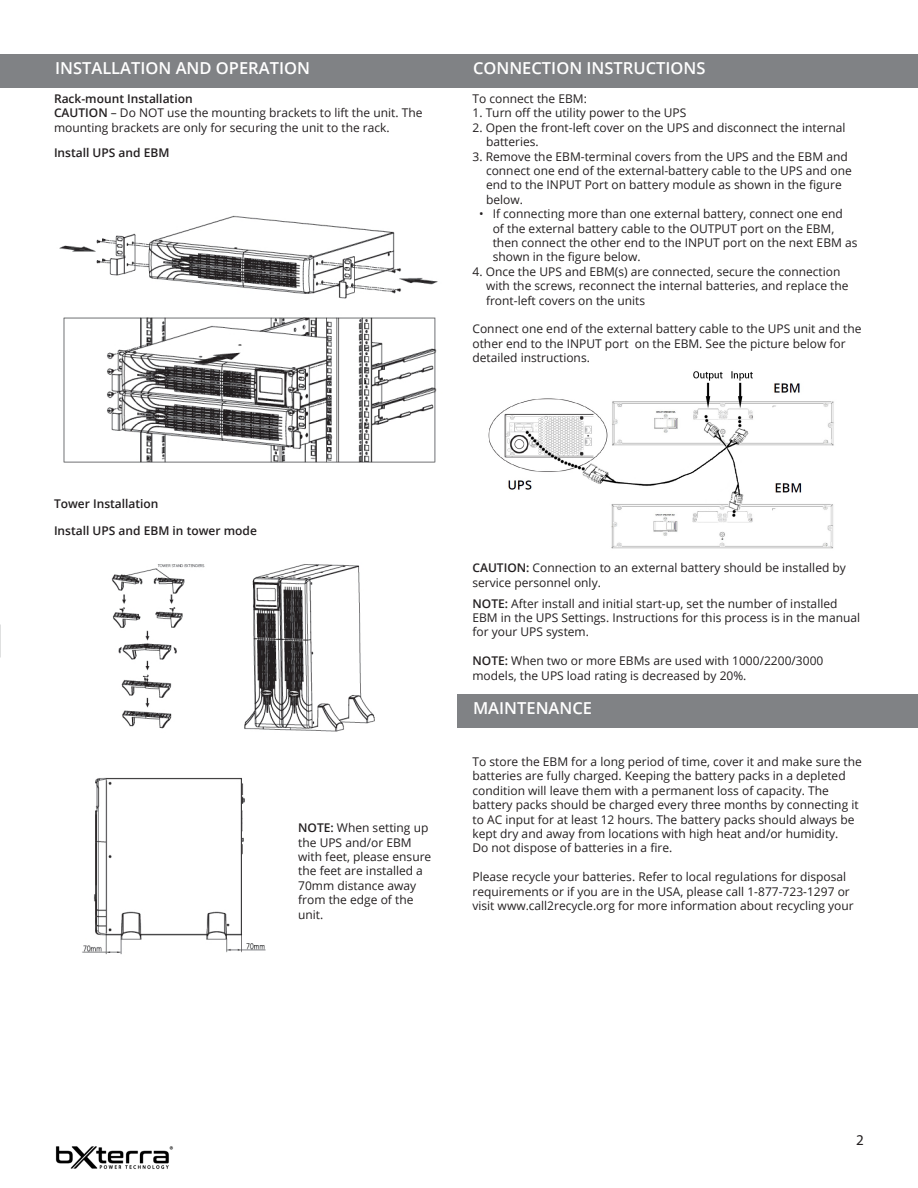
<style>
.page{position:relative;width:918px;height:1188px;background:#fff}
.page>*{position:absolute;margin:0;border:0;box-sizing:border-box;transform-origin:0 0}
.t1{font:600 16.5px "Open Sans";color:#fff}
.t2{font:15px "Myriad Pro";color:#231f20}
.Body_Text{font:12px/14.4px "Open Sans";color:#231f20}
.Body_Text-2{font:600 12px "Open Sans";color:#231f20}
.s1{font-weight:600}
</style>
<div class="page">
<div style="left:0;top:54px;width:459px;height:33px;background:#808285"></div>
<img style="left:59px;top:215px;width:379px;height:84px">
<img style="left:111px;top:564px;width:264px;height:168px">
<img style="left:82px;top:777px;width:184px;height:178px">
<div style="left:458px;top:54px;width:460px;height:33px;background:#808285"></div>
<div style="left:458px;top:694px;width:460px;height:34px;background:#808285"></div>
<img style="left:488px;top:371px;width:346px;height:178px">
<img style="left:63px;top:317px;width:374px;height:146px">
<img style="left:55px;top:1146px;width:118px;height:23px">
<p class="t1" style="left:55px;top:57px;width:256px">INSTALLATION AND OPERATION</p>
<p class="Body_Text-2" style="left:54px;top:90px;width:140px">Rack-mount Installation</p>
<p class="Body_Text" style="left:54px;top:106px;width:370px"><span class="s1">CAUTION</span> – Do NOT use the mounting brackets to lift the unit. The mounting brackets are only for securing the unit to the rack.</p>
<p class="Body_Text-2" style="left:54px;top:145px;width:117px">Install UPS and EBM</p>
<p class="t1" style="left:473px;top:57px;width:234px">CONNECTION INSTRUCTIONS</p>
<p class="Body_Text" style="left:472px;top:91px;width:116px">To connect the EBM:</p>
<p class="Body_Text" style="left:472px;top:106px;width:215px">1. Turn off the utility power to the UPS</p>
<p class="Body_Text" style="left:486px;top:120px;width:361px;text-indent:-14px">2. Open the front-left cover on the UPS and disconnect the internal batteries.</p>
<p class="Body_Text" style="left:486px;top:149px;width:367px;text-indent:-14px">3. Remove the EBM-terminal covers from the UPS and the EBM and connect one end of the external-battery cable to the UPS and one end to the INPUT Port on battery module as shown in the figure below.</p>
<p class="Body_Text" style="left:493px;top:206px;width:366px;text-indent:-14px">• If connecting more than one external battery, connect one end<br>of the external battery cable to the OUTPUT port on the EBM, then connect the other end to the INPUT port on the next EBM as shown in the figure below.</p>
<p class="Body_Text" style="left:486px;top:264px;width:364px;text-indent:-14px">4. Once the UPS and EBM(s) are connected, secure the connection with the screws, reconnect the internal batteries, and replace the front-left covers on the units</p>
<p class="Body_Text" style="left:472px;top:322px;width:391px">Connect one end of the external battery cable to the UPS unit and the other end to the INPUT port on the EBM. See the picture below for detailed instructions.</p>
<p class="Body_Text-2" style="left:54px;top:496px;width:106px">Tower Installation</p>
<p class="Body_Text-2" style="left:54px;top:523px;width:204px">Install UPS and EBM in tower mode</p>
<p class="Body_Text" style="left:298px;top:820px;width:135px"><span class="s1">NOTE:</span> When setting up the UPS and/or EBM with feet, please ensure the feet are installed a<br>70mm distance away from the edge of the unit.</p>
<p class="Body_Text" style="left:472px;top:560px;width:375px"><span class="s1">CAUTION:</span> Connection to an external battery should be installed by service personnel only.</p>
<p class="Body_Text" style="left:472px;top:596px;width:389px"><span class="s1">NOTE:</span> After install and initial start-up, set the number of installed<br>EBM in the UPS Settings. Instructions for this process is in the manual for your UPS system.</p>
<p class="Body_Text" style="left:472px;top:653px;width:352px"><span class="s1">NOTE:</span> When two or more EBMs are used with 1000/2200/3000 models, the UPS load rating is decreased by 20%.</p>
<p class="t1" style="left:473px;top:697px;width:121px">MAINTENANCE</p>
<p class="Body_Text" style="left:472px;top:754px;width:391px">To store the EBM for a long period of time, cover it and make sure the batteries are fully charged. Keeping the battery packs in a depleted condition will leave them with a permanent loss of capacity. The battery packs should be charged every three months by connecting it to AC input for at least 12 hours. The battery packs should always be kept dry and away from locations with high heat and/or humidity.</p>
<p class="Body_Text" style="left:472px;top:841px;width:201px">Do not dispose of batteries in a fire.</p>
<p class="Body_Text" style="left:472px;top:869px;width:383px">Please recycle your batteries. Refer to local regulations for disposal requirements or if you are in the USA, please call 1-877-723-1297 or visit www.call2recycle.org for more information about recycling your</p>
<p class="t2" style="left:856px;top:1131px;width:9px">2</p>
</div>
